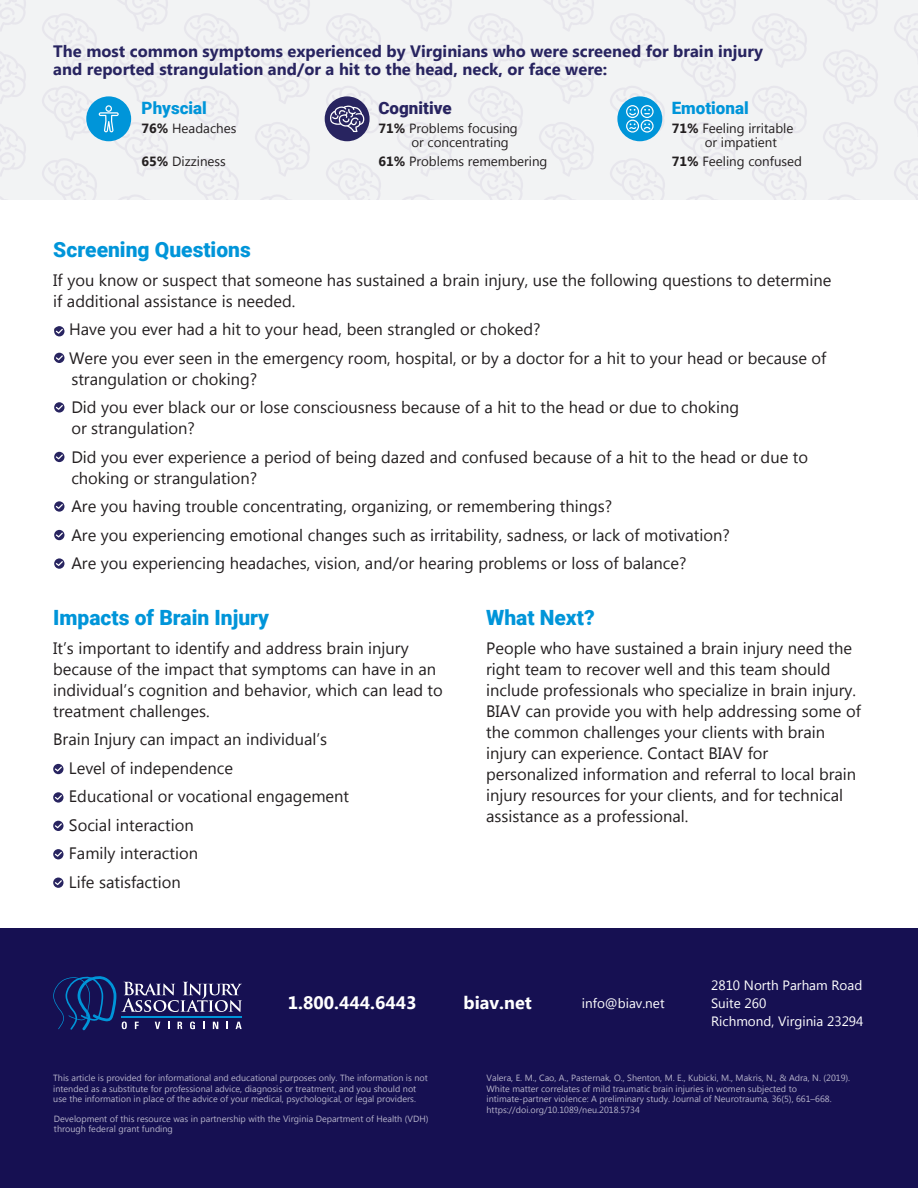
<style>
.page{position:relative;width:918px;height:1188px;background:#fff}
.page>*{position:absolute;margin:0;border:0;box-sizing:border-box;transform-origin:0 0}
.t1{font:900 21px "Roboto";color:#0095d9}
.t2{font:700 18px "Myanmar Text";color:#fff}
.t3{font:900 16.95px "Roboto";color:#0095d9}
.t4{font:900 16.95px "Roboto";color:#282460}
.t5{font:16.5px/21px "Myanmar Text";color:#231f20}
.t6{font:700 16.5px/18px "Myanmar Text";color:#282460}
.t7{font:13.5px/18px "Myanmar Text";color:#fff}
.t8{font:13.35px/13.5px "Myanmar Text";color:#231f20}
.t9{font:9px/10.5px "Myanmar Text";color:#b7b4cb}
.s1{font-weight:700}
</style>
<div class="page">
<div style="left:0;top:928px;width:918px;height:260px;background:#161052"></div>
<svg style="left:53px;top:976px;width:189px;height:54px"></svg>
<div style="left:54px;top:353px;width:10px;height:10px;background:#282460;border-radius:50%"></div>
<svg style="left:56px;top:355px;width:7px;height:5px"></svg>
<svg style="left:54px;top:402px;width:10px;height:11px"></svg>
<svg style="left:56px;top:405px;width:7px;height:5px"></svg>
<svg style="left:54px;top:326px;width:10px;height:10px"></svg>
<svg style="left:56px;top:329px;width:7px;height:5px"></svg>
<svg style="left:54px;top:501px;width:10px;height:11px"></svg>
<svg style="left:56px;top:504px;width:7px;height:5px"></svg>
<svg style="left:54px;top:452px;width:10px;height:10px"></svg>
<svg style="left:56px;top:455px;width:7px;height:4px"></svg>
<svg style="left:54px;top:530px;width:10px;height:10px"></svg>
<svg style="left:56px;top:533px;width:7px;height:5px"></svg>
<svg style="left:54px;top:558px;width:10px;height:11px"></svg>
<svg style="left:56px;top:561px;width:7px;height:5px"></svg>
<svg style="left:53px;top:764px;width:11px;height:10px"></svg>
<svg style="left:55px;top:767px;width:7px;height:5px"></svg>
<svg style="left:53px;top:792px;width:11px;height:11px"></svg>
<svg style="left:55px;top:795px;width:7px;height:5px"></svg>
<div style="left:53px;top:821px;width:11px;height:10px;background:#282460;border-radius:50%"></div>
<svg style="left:55px;top:823px;width:7px;height:5px"></svg>
<svg style="left:53px;top:849px;width:11px;height:10px"></svg>
<svg style="left:55px;top:852px;width:7px;height:5px"></svg>
<svg style="left:53px;top:878px;width:11px;height:10px"></svg>
<svg style="left:55px;top:880px;width:7px;height:5px"></svg>
<div style="left:0;top:0;width:918px;height:200px;background:linear-gradient(to right,#f0f1f3,#f0f1f3)"></div>
<div style="left:86px;top:96px;width:45px;height:45px;background:#0095d9;border-radius:50%"></div>
<svg style="left:99px;top:105px;width:20px;height:27px"></svg>
<div style="left:617px;top:96px;width:45px;height:45px;background:#0095d9;border-radius:50%"></div>
<svg style="left:626px;top:105px;width:28px;height:28px"></svg>
<div style="left:325px;top:96px;width:45px;height:45px;background:#282460;border-radius:50%"></div>
<svg style="left:330px;top:105px;width:34px;height:27px"></svg>
<p class="t6" style="left:53px;top:42px;width:711px">The most common symptoms experienced by Virginians who were screened for brain injury and reported strangulation and/or a hit to the head, neck, or face were:</p>
<p class="t3" style="left:142px;top:96px;width:67px">Physcial</p>
<p class="t8" style="left:142px;top:122px;width:96px"><span class="s1">76%</span> Headaches</p>
<p class="t8" style="left:142px;top:155px;width:86px"><span class="s1">65%</span> Dizziness</p>
<p class="t4" style="left:379px;top:96px;width:75px">Cognitive</p>
<p class="t8" style="left:411px;top:122px;width:108px;text-indent:-33px"><span class="s1">71%</span> Problems focusing or concentrating</p>
<p class="t8" style="left:379px;top:155px;width:171px"><span class="s1">61%</span> Problems remembering</p>
<p class="t3" style="left:672px;top:96px;width:78px">Emotional</p>
<p class="t8" style="left:705px;top:122px;width:90px;text-indent:-33px"><span class="s1">71%</span> Feeling irritable or impatient</p>
<p class="t8" style="left:672px;top:155px;width:132px"><span class="s1">71%</span> Feeling confused</p>
<p class="t1" style="left:53px;top:235px;width:199px">Screening Questions</p>
<p class="t5" style="left:53px;top:270px;width:780px">If you know or suspect that someone has sustained a brain injury, use the following questions to determine if additional assistance is needed.</p>
<p class="t5" style="left:53px;top:319px;width:489px">• Have you ever had a hit to your head, been strangled or choked?</p>
<p class="t5" style="left:71px;top:348px;width:757px;text-indent:-18px">• Were you ever seen in the emergency room, hospital, or by a doctor for a hit to your head or because of strangulation or choking?</p>
<p class="t5" style="left:71px;top:397px;width:669px">Did you ever black our or lose consciousness because of a hit to the head or due to choking or strangulation?</p>
<p class="t5" style="left:71px;top:447px;width:738px">Did you ever experience a period of being dazed and confused because of a hit to the head or due to choking or strangulation?</p>
<p class="t5" style="left:71px;top:492px;width:660px;line-height:28.5px">Are you having trouble concentrating, organizing, or remembering things?<br>Are you experiencing emotional changes such as irritability, sadness, or lack of motivation?<br>Are you experiencing headaches, vision, and/or hearing problems or loss of balance?</p>
<p class="t1" style="left:53px;top:603px;width:217px">Impacts of Brain Injury</p>
<p class="t5" style="left:53px;top:638px;width:391px">It’s important to identify and address brain injury because of the impact that symptoms can have in an individual’s cognition and behavior, which can lead to treatment challenges.</p>
<p class="t5" style="left:53px;top:729px;width:276px">Brain Injury can impact an individual’s</p>
<p class="t5" style="left:53px;top:758px;width:181px">• Level of independence</p>
<p class="t5" style="left:53px;top:786px;width:297px">• Educational or vocational engagement</p>
<p class="t5" style="left:53px;top:815px;width:142px">• Social interaction</p>
<p class="t5" style="left:53px;top:843px;width:146px">• Family interaction</p>
<p class="t5" style="left:53px;top:872px;width:129px">• Life satisfaction</p>
<p class="t1" style="left:486px;top:603px;width:110px">What Next?</p>
<p class="t5" style="left:486px;top:638px;width:376px">People who have sustained a brain injury need the right team to recover well and this team should include professionals who specialize in brain injury.<br>BIAV can provide you with help addressing some of the common challenges your clients with brain injury can experience. Contact BIAV for personalized information and referral to local brain injury resources for your clients, and for technical assistance as a professional.</p>
<p class="t2" style="left:288px;top:993px;width:130px">1.800.444.6443</p>
<p class="t2" style="left:464px;top:993px;width:70px">biav.net</p>
<p class="t7" style="left:582px;top:994px;width:84px">info@biav.net</p>
<p class="t7" style="left:711px;top:976px;width:154px">2810 North Parham Road<br>Suite 260<br>Richmond, Virginia 23294</p>
<p class="t9" style="left:53px;top:1073px;width:376px">This article is provided for informational and educational purposes only. The information is not intended as a substitute for professional advice, diagnosis or treatment, and you should not use the information in place of the advice of your medical, psychological, or legal providers.</p>
<p class="t9" style="left:54px;top:1114px;width:376px">Development of this resource was in partnership with the Virginia Department of Health (VDH) through federal grant funding</p>
<p class="t9" style="left:487px;top:1073px;width:365px">Valera, E. M., Cao, A., Pasternak, O., Shenton, M. E., Kubicki, M., Makris, N., &amp; Adra, N. (2019).<br>White matter correlates of mild traumatic brain injuries in women subjected to intimate-partner violence: A preliminary study. Journal of Neurotrauma, 36(5), 661–668. https://doi.org/10.1089/neu.2018.5734</p>
</div>
